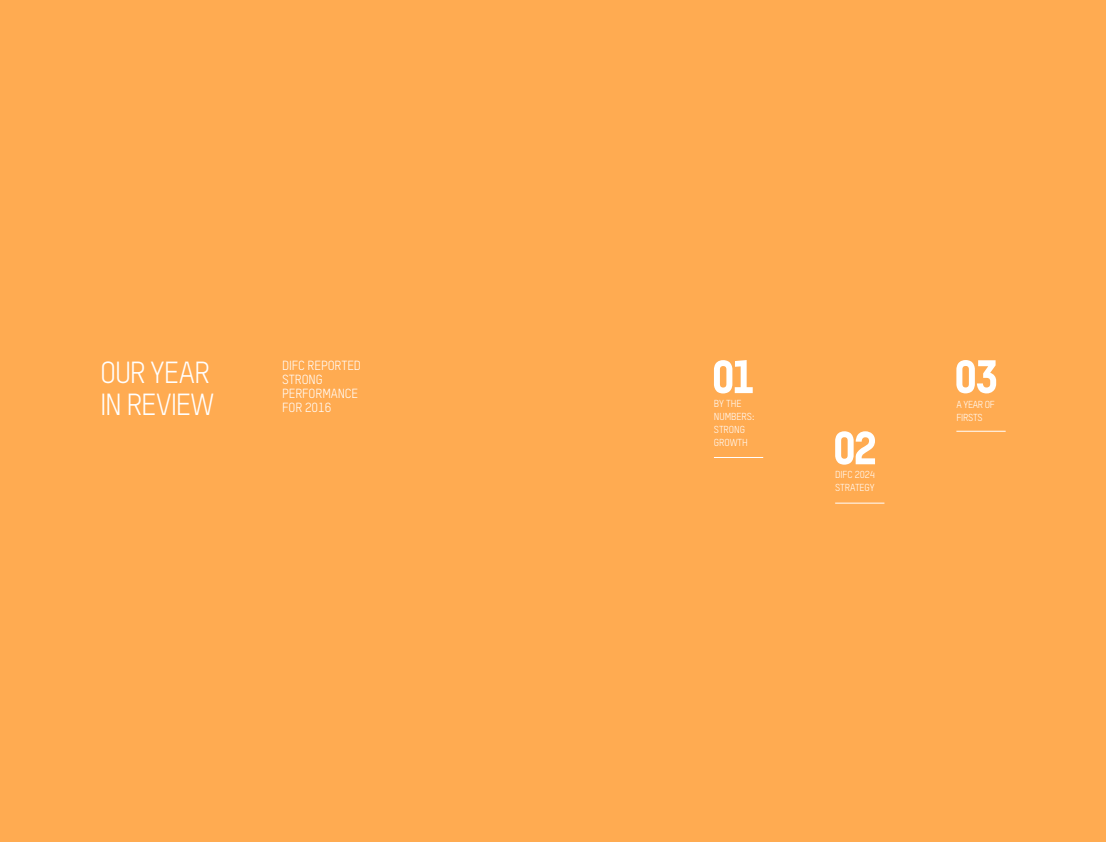
<style>
.page{position:relative;width:1106px;height:842px;background:#ffab51}
.page>*{position:absolute;margin:0;border:0;box-sizing:border-box;transform-origin:0 0}
.t1{font:30px/32px "T Star Pro";letter-spacing:-.03em;color:#fff}
.t2{font:13px/14px "T Star Pro";letter-spacing:-.01em;color:#fff}
.t3{font:10px/13px "T Star Pro";letter-spacing:-.01em;color:#fff}
.t4{font:10px/13px "T Star Pro";letter-spacing:-.03em;color:#fff}
</style>
<div class="page">
<hr style="left:714px;top:457px;width:49px;height:1px;background:#fff">
<svg style="left:714px;top:360px;width:38px;height:33px"></svg>
<hr style="left:835px;top:503px;width:49px;height:1px;background:#fff">
<svg style="left:835px;top:431px;width:40px;height:34px"></svg>
<hr style="left:956px;top:431px;width:49px;height:1px;background:#fff">
<svg style="left:956px;top:360px;width:40px;height:33px"></svg>
<h1 class="t1" style="left:100px;top:355px;width:116px">OUR YEAR<br>IN REVIEW</h1>
<h2 class="t2" style="left:282px;top:358px;width:80px">DIFC REPORTED<br>STRONG<br>PERFORMANCE<br>FOR 2016</h2>
<p class="t3" style="left:714px;top:396px;width:42px">BY THE<br>NUMBERS:<br>STRONG<br>GROWTH</p>
<p class="t3" style="left:835px;top:468px;width:41px">DIFC 2024<br>STRATEGY</p>
<p class="t4" style="left:956px;top:397px;width:40px">A YEAR OF<br>FIRSTS</p>
</div>
